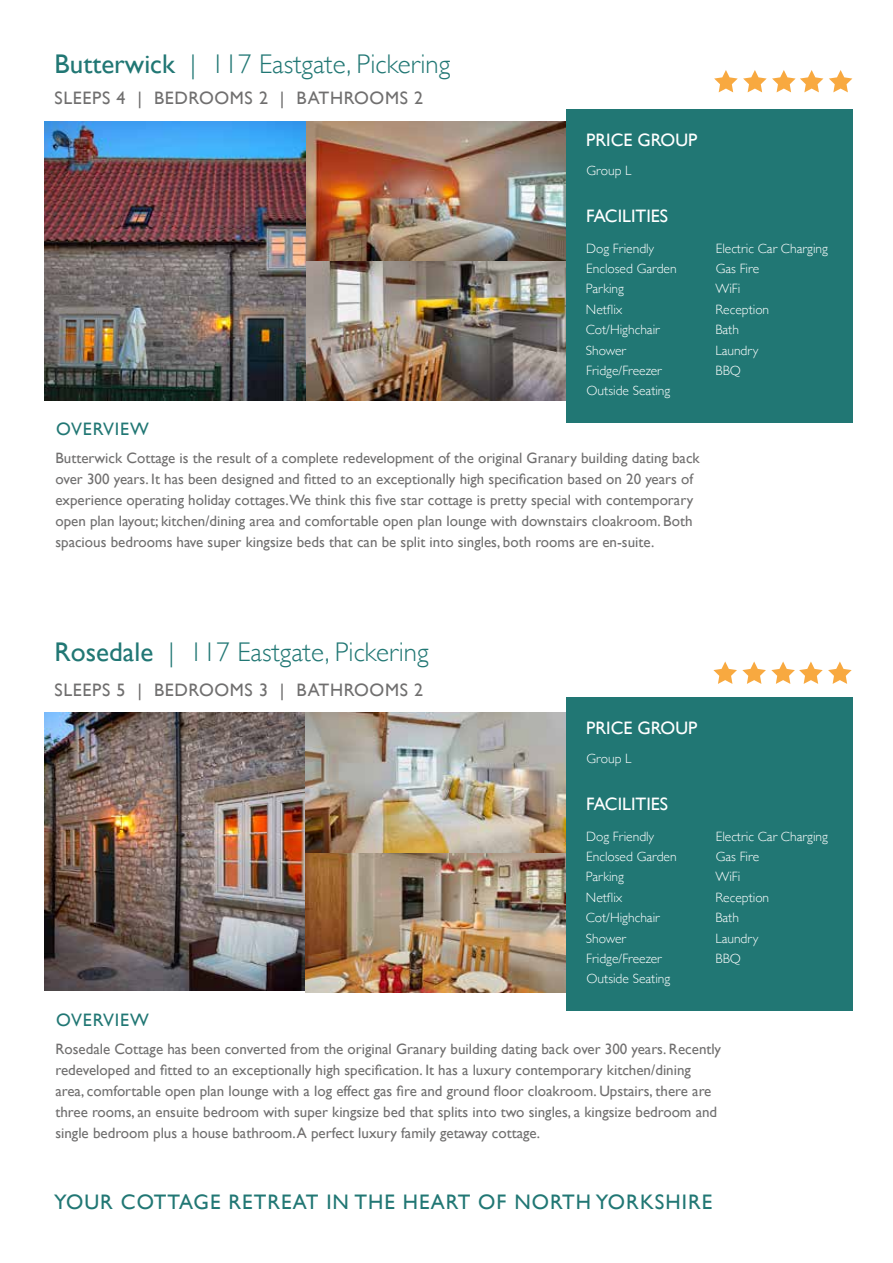
<style>
.page{position:relative;width:893px;height:1263px;background:#fff}
.page>*{position:absolute;margin:0;border:0;box-sizing:border-box;transform-origin:0 0}
.t1{font:300 27px "Gill Sans";color:#217774}
.t2{font:21px "Gill Sans";letter-spacing:.05em;color:#217774}
.t3{font:18px "Gill Sans";letter-spacing:.035em;color:#706f6f}
.t4{font:18px "Gill Sans";color:#fff}
.t5{font:18px "Gill Sans";letter-spacing:.05em;color:#217774}
.t6{font:15px/21px "Gill Sans";color:#706f6f}
.t7{font:300 13.5px "Gill Sans";color:#fff}
.s1{font-weight:400}
</style>
<div class="page">
<img style="left:44px;top:121px;width:263px;height:280px">
<img style="left:307px;top:261px;width:259px;height:140px">
<img style="left:307px;top:121px;width:259px;height:140px">
<div style="left:566px;top:109px;width:287px;height:313px;background:#217774"></div>
<svg style="left:829px;top:70px;width:23px;height:22px"></svg>
<svg style="left:714px;top:70px;width:109px;height:22px"></svg>
<img style="left:44px;top:713px;width:262px;height:277px">
<img style="left:306px;top:852px;width:260px;height:140px">
<img style="left:306px;top:713px;width:260px;height:139px">
<svg style="left:713px;top:661px;width:139px;height:23px"></svg>
<div style="left:566px;top:697px;width:287px;height:313px;background:#217774"></div>
<h1 class="t1" style="left:55px;top:43px;width:397px"><span class="s1">Butterwick</span> | 117 Eastgate, Pickering</h1>
<p class="t3" style="left:55px;top:87px;width:370px">SLEEPS 4 | BEDROOMS 2 | BATHROOMS 2</p>
<p class="t4" style="left:586px;top:129px;width:113px">PRICE GROUP</p>
<p class="t7" style="left:586px;top:160px;width:47px">Group L</p>
<p class="t4" style="left:586px;top:205px;width:84px">FACILITIES</p>
<p class="t7" style="left:586px;top:238px;width:70px">Dog Friendly</p>
<p class="t7" style="left:716px;top:238px;width:114px">Electric Car Charging</p>
<p class="t7" style="left:586px;top:258px;width:92px">Enclosed Garden</p>
<p class="t7" style="left:716px;top:258px;width:45px">Gas Fire</p>
<p class="t7" style="left:586px;top:278px;width:40px">Parking</p>
<p class="t7" style="left:715px;top:278px;width:26px">WiFi</p>
<p class="t7" style="left:586px;top:299px;width:38px">Netflix</p>
<p class="t7" style="left:715px;top:299px;width:55px">Reception</p>
<p class="t7" style="left:586px;top:319px;width:75px">Cot/Highchair</p>
<p class="t7" style="left:715px;top:319px;width:25px">Bath</p>
<p class="t7" style="left:586px;top:340px;width:42px">Shower</p>
<p class="t7" style="left:715px;top:340px;width:45px">Laundry</p>
<p class="t7" style="left:586px;top:360px;width:77px">Fridge/Freezer</p>
<p class="t7" style="left:715px;top:360px;width:27px">BBQ</p>
<p class="t7" style="left:586px;top:380px;width:85px">Outside Seating</p>
<p class="t5" style="left:56px;top:418px;width:94px">OVERVIEW</p>
<p class="t6" style="left:55px;top:447px;width:646px">Butterwick Cottage is the result of a complete redevelopment of the original Granary building dating back over 300 years. It has been designed and fitted to an exceptionally high specification based on 20 years of experience operating holiday cottages.We think this five star cottage is pretty special with contemporary open plan layout; kitchen/dining area and comfortable open plan lounge with downstairs cloakroom. Both spacious bedrooms have super kingsize beds that can be split into singles, both rooms are en-suite.</p>
<h1 class="t1" style="left:55px;top:630px;width:375px"><span class="s1">Rosedale</span> | 117 Eastgate, Pickering</h1>
<p class="t3" style="left:55px;top:679px;width:370px">SLEEPS 5 | BEDROOMS 3 | BATHROOMS 2</p>
<p class="t4" style="left:586px;top:717px;width:113px">PRICE GROUP</p>
<p class="t7" style="left:586px;top:748px;width:47px">Group L</p>
<p class="t4" style="left:586px;top:793px;width:84px">FACILITIES</p>
<p class="t7" style="left:586px;top:826px;width:70px">Dog Friendly</p>
<p class="t7" style="left:716px;top:826px;width:114px">Electric Car Charging</p>
<p class="t7" style="left:586px;top:846px;width:92px">Enclosed Garden</p>
<p class="t7" style="left:716px;top:846px;width:45px">Gas Fire</p>
<p class="t7" style="left:586px;top:866px;width:40px">Parking</p>
<p class="t7" style="left:715px;top:866px;width:26px">WiFi</p>
<p class="t7" style="left:586px;top:887px;width:38px">Netflix</p>
<p class="t7" style="left:715px;top:887px;width:55px">Reception</p>
<p class="t7" style="left:586px;top:907px;width:75px">Cot/Highchair</p>
<p class="t7" style="left:715px;top:907px;width:25px">Bath</p>
<p class="t7" style="left:586px;top:927px;width:42px">Shower</p>
<p class="t7" style="left:715px;top:927px;width:45px">Laundry</p>
<p class="t7" style="left:586px;top:948px;width:77px">Fridge/Freezer</p>
<p class="t7" style="left:715px;top:948px;width:27px">BBQ</p>
<p class="t7" style="left:586px;top:968px;width:85px">Outside Seating</p>
<p class="t5" style="left:56px;top:1009px;width:94px">OVERVIEW</p>
<p class="t6" style="left:55px;top:1039px;width:667px">Rosedale Cottage has been converted from the original Granary building dating back over 300 years. Recently redeveloped and fitted to an exceptionally high specification. It has a luxury contemporary kitchen/dining area, comfortable open plan lounge with a log effect gas fire and ground floor cloakroom. Upstairs, there are three rooms, an ensuite bedroom with super kingsize bed that splits into two singles, a kingsize bedroom and single bedroom plus a house bathroom. A perfect luxury family getaway cottage.</p>
<h2 class="t2" style="left:54px;top:1189px;width:660px">YOUR COTTAGE RETREAT IN THE HEART OF NORTH YORKSHIRE</h2>
</div>
